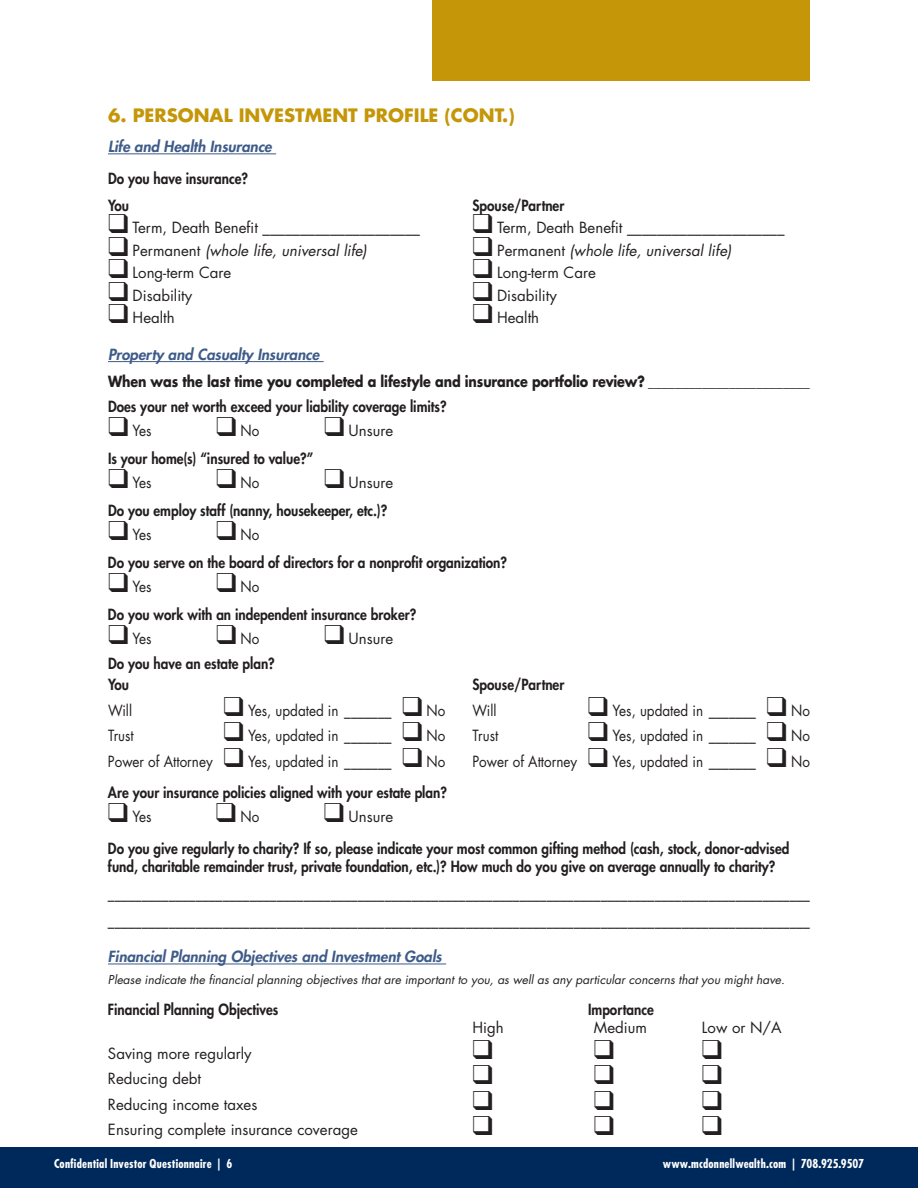
<style>
.page{position:relative;width:918px;height:1188px;background:#fff}
.page>*{position:absolute;margin:0;border:0;box-sizing:border-box;transform-origin:0 0}
.t1{font:700 18px "Futura";color:#c49608}
.t2{font:800 15px/28px "Futura";color:#231f20;scale:.9 1}
.t3{font:15px/27px "Futura";color:#231f20;scale:.9 1}
.t4{font:15px "Futura";color:#231f20}
.t5{font:italic 800 15px "Futura";color:#3e5b88}
.t6{font:700 15px "Futura";letter-spacing:-.01em;color:#231f20;scale:.85 1}
.t7{font:italic 15px "Futura";color:#231f20}
.t8{font:italic 12px "Futura";color:#231f20}
.t9{font:700 condensed 12px "Futura";letter-spacing:.015em;color:#fff}
.s1{font-style:normal}
.s2{font-weight:400}
</style>
<div class="page">
<div style="left:432px;top:0;width:378px;height:81px;background:#c49608"></div>
<div style="left:0;top:1148px;width:918px;height:40px;background:#00295b"></div>
<hr style="left:108px;top:153px;width:168px;height:1px;background:#3e5b88">
<hr style="left:108px;top:361px;width:216px;height:1px;background:#3e5b88">
<hr style="left:108px;top:964px;width:338px;height:1px;background:#3e5b88">
<p class="t1" style="left:108px;top:104px;width:408px">6. PERSONAL INVESTMENT PROFILE (CONT.)</p>
<p class="t5" style="left:108px;top:137px;width:165px">Life and Health Insurance</p>
<p class="t2" style="left:108px;top:165px;width:157px;line-height:27px">Do you have insurance?<br>You</p>
<p class="t2" style="left:473px;top:191px;width:104px">Spouse/Partner</p>
<p class="t4" style="left:108px;top:218px;width:314px">❑ Term, Death Benefit _____________________</p>
<p class="t4" style="left:472px;top:218px;width:314px">❑ Term, Death Benefit _____________________</p>
<p class="t7" style="left:108px;top:240px;width:260px">❑ <span class="s1">Permanent</span> (whole life, universal life)</p>
<p class="t7" style="left:472px;top:240px;width:260px">❑ <span class="s1">Permanent</span> (whole life, universal life)</p>
<p class="t4" style="left:108px;top:263px;width:125px">❑ Long-term Care</p>
<p class="t4" style="left:472px;top:263px;width:125px">❑ Long-term Care</p>
<p class="t4" style="left:108px;top:285px;width:86px">❑ Disability</p>
<p class="t4" style="left:472px;top:285px;width:86px">❑ Disability</p>
<p class="t4" style="left:108px;top:308px;width:68px">❑ Health</p>
<p class="t4" style="left:472px;top:308px;width:68px">❑ Health</p>
<p class="t5" style="left:108px;top:345px;width:213px">Property and Casualty Insurance</p>
<p class="t6" style="left:108px;top:372px;width:827px">When was the last time you completed a lifestyle and insurance portfolio review? ________________________</p>
<p class="t2" style="left:108px;top:393px;width:378px">Does your net worth exceed your liability coverage limits?</p>
<p class="t3" style="left:108px;top:417px;width:50px">❑ Yes</p>
<p class="t3" style="left:216px;top:417px;width:50px">❑ No</p>
<p class="t4" style="left:324px;top:420px;width:71px">❑ Unsure</p>
<p class="t2" style="left:108px;top:445px;width:230px">Is your home(s) “insured to value?”</p>
<p class="t3" style="left:108px;top:469px;width:50px">❑ Yes</p>
<p class="t3" style="left:216px;top:469px;width:50px">❑ No</p>
<p class="t2" style="left:108px;top:469px;width:319px;text-indent:216px">❑ <span class="s2">Unsure<br></span>Do you employ staff (nanny, housekeeper, etc.)?</p>
<p class="t3" style="left:108px;top:521px;width:50px">❑ Yes</p>
<p class="t2" style="left:108px;top:521px;width:445px;text-indent:108px">❑ <span class="s2">No<br></span>Do you serve on the board of directors for a nonprofit organization?</p>
<p class="t3" style="left:108px;top:573px;width:50px">❑ Yes</p>
<p class="t2" style="left:108px;top:573px;width:344px;text-indent:108px">❑ <span class="s2">No<br></span>Do you work with an independent insurance broker?</p>
<p class="t3" style="left:108px;top:625px;width:50px">❑ Yes</p>
<p class="t3" style="left:216px;top:625px;width:50px">❑ No</p>
<p class="t4" style="left:324px;top:628px;width:71px">❑ Unsure</p>
<p class="t2" style="left:108px;top:653px;width:187px;line-height:21px">Do you have an estate plan?<br>You</p>
<p class="t2" style="left:472px;top:671px;width:104px">Spouse/Partner</p>
<p class="t3" style="left:108px;top:697px;width:28px">Will</p>
<p class="t3" style="left:224px;top:697px;width:248px">❑ Yes, updated in _______ ❑ No</p>
<p class="t3" style="left:472px;top:697px;width:28px">Will</p>
<p class="t3" style="left:588px;top:697px;width:248px">❑ Yes, updated in _______ ❑ No</p>
<p class="t3" style="left:108px;top:722px;width:30px">Trust</p>
<p class="t3" style="left:223px;top:722px;width:248px">❑ Yes, updated in _______ ❑ No</p>
<p class="t3" style="left:472px;top:722px;width:30px">Trust</p>
<p class="t3" style="left:588px;top:722px;width:248px">❑ Yes, updated in _______ ❑ No</p>
<p class="t3" style="left:108px;top:748px;width:377px">Power of Attorney ❑ Yes, updated in _______ ❑ No</p>
<p class="t3" style="left:472px;top:748px;width:376px">Power of Attorney ❑ Yes, updated in _______ ❑ No</p>
<p class="t2" style="left:108px;top:779px;width:378px">Are your insurance policies aligned with your estate plan?</p>
<p class="t3" style="left:108px;top:803px;width:50px">❑ Yes</p>
<p class="t3" style="left:216px;top:803px;width:50px">❑ No</p>
<p class="t2" style="left:108px;top:801px;width:759px;line-height:31.5px;text-indent:216px">❑ <span class="s2">Unsure<br></span>Do you give regularly to charity? If so, please indicate your most common gifting method (cash, stock, donor-advised</p>
<p class="t2" style="left:108px;top:852px;width:743px">fund, charitable remainder trust, private foundation, etc.)? How much do you give on average annually to charity?</p>
<p class="t3" style="left:108px;top:880px;width:781px">________________________________________________________________________________________________________ ________________________________________________________________________________________________________</p>
<p class="t5" style="left:108px;top:947px;width:335px">Financial Planning Objectives and Investment Goals</p>
<p class="t8" style="left:108px;top:971px;width:678px">Please indicate the financial planning objectives that are important to you, as well as any particular concerns that you might have.</p>
<p class="t2" style="left:108px;top:996px;width:191px">Financial Planning Objectives</p>
<p class="t2" style="left:588px;top:996px;width:75px">Importance</p>
<p class="t4" style="left:472px;top:1017px;width:33px">High</p>
<p class="t4" style="left:594px;top:1017px;width:55px">Medium</p>
<p class="t4" style="left:702px;top:1017px;width:81px">Low or N/A</p>
<p class="t4" style="left:108px;top:1043px;width:145px">Saving more regularly</p>
<p class="t4" style="left:108px;top:1068px;width:95px">Reducing debt</p>
<p class="t4" style="left:108px;top:1094px;width:151px">Reducing income taxes</p>
<p class="t4" style="left:108px;top:1119px;width:251px">Ensuring complete insurance coverage</p>
<p class="t9" style="left:54px;top:1156px;width:180px">Confidential Investor Questionnaire | 6</p>
<p class="t9" style="left:663px;top:1156px;width:203px">www.mcdonnellwealth.com | 708.925.9507</p>
</div>
